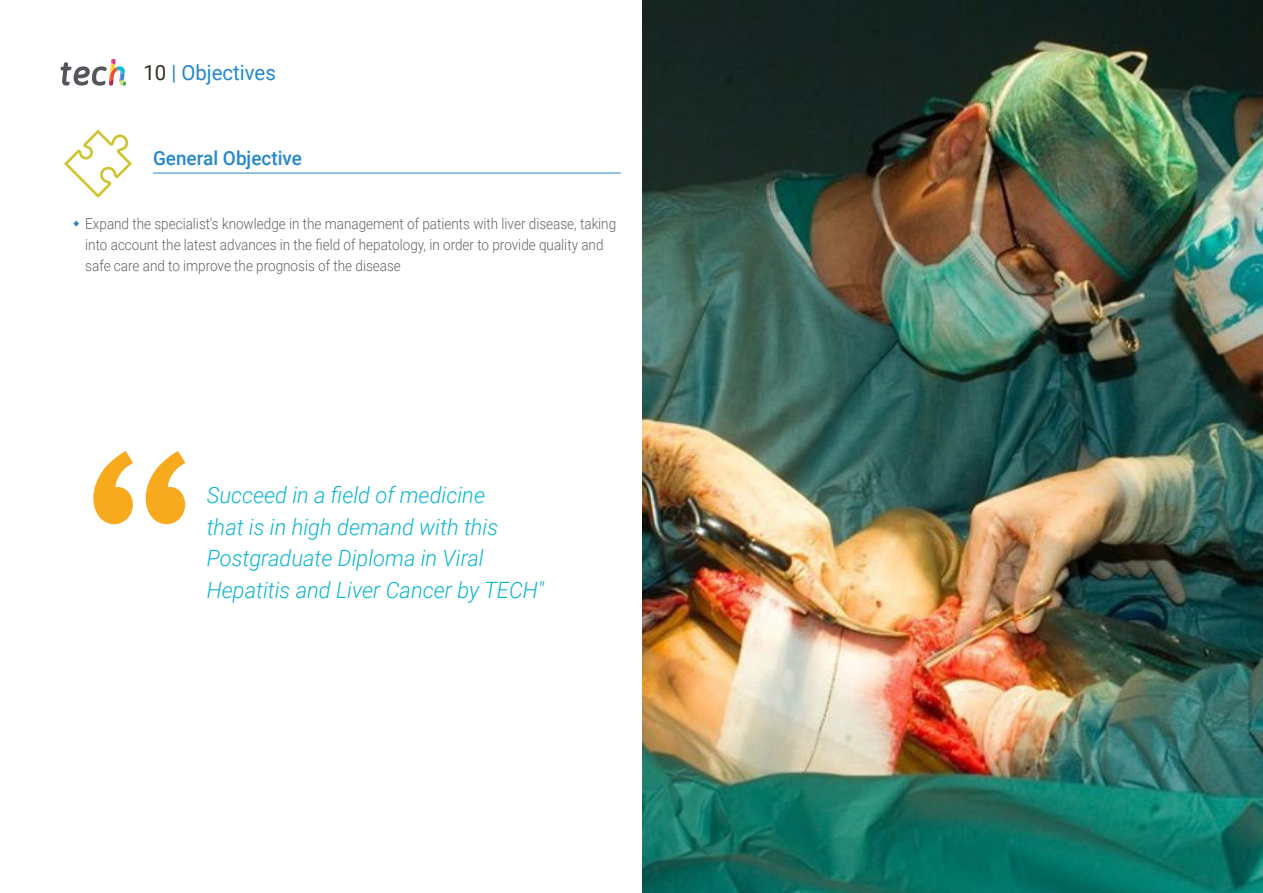
<style>
.page{position:relative;width:1263px;height:893px;background:#fff}
.page>*{position:absolute;margin:0;border:0;box-sizing:border-box;transform-origin:0 0}
.t1{font:italic 300 22.5px/31.5px "Roboto";color:#0fb6cf}
.t2{font:21px "Roboto";color:#2488c9}
.t3{font:500 19.5px "Roboto";color:#2488c9}
.t4{font:300 15px/21px "Roboto";color:#61646a;scale:.9 1}
.s1{color:#312e20}
</style>
<div class="page">
<hr style="left:153px;top:173px;width:468px;height:1px;background:#2488c9">
<svg style="left:64px;top:130px;width:68px;height:68px"></svg>
<img style="left:642px;top:0;width:621px;height:893px">
<svg style="left:61px;top:59px;width:65px;height:27px"></svg>
<svg style="left:93px;top:451px;width:92px;height:73px"></svg>
<h2 class="t2" style="left:144px;top:57px;width:134px"><span class="s1">10</span> | Objectives</h2>
<h3 class="t3" style="left:153px;top:144px;width:150px">General Objective</h3>
<p class="t4" style="left:85px;top:213px;width:591px">Expand the specialist's knowledge in the management of patients with liver disease, taking into account the latest advances in the field of hepatology, in order to provide quality and safe care and to improve the prognosis of the disease</p>
<h1 class="t1" style="left:207px;top:479px;width:339px">Succeed in a field of medicine<br>that is in high demand with this<br>Postgraduate Diploma in Viral<br>Hepatitis and Liver Cancer by TECH"</h1>
</div>
